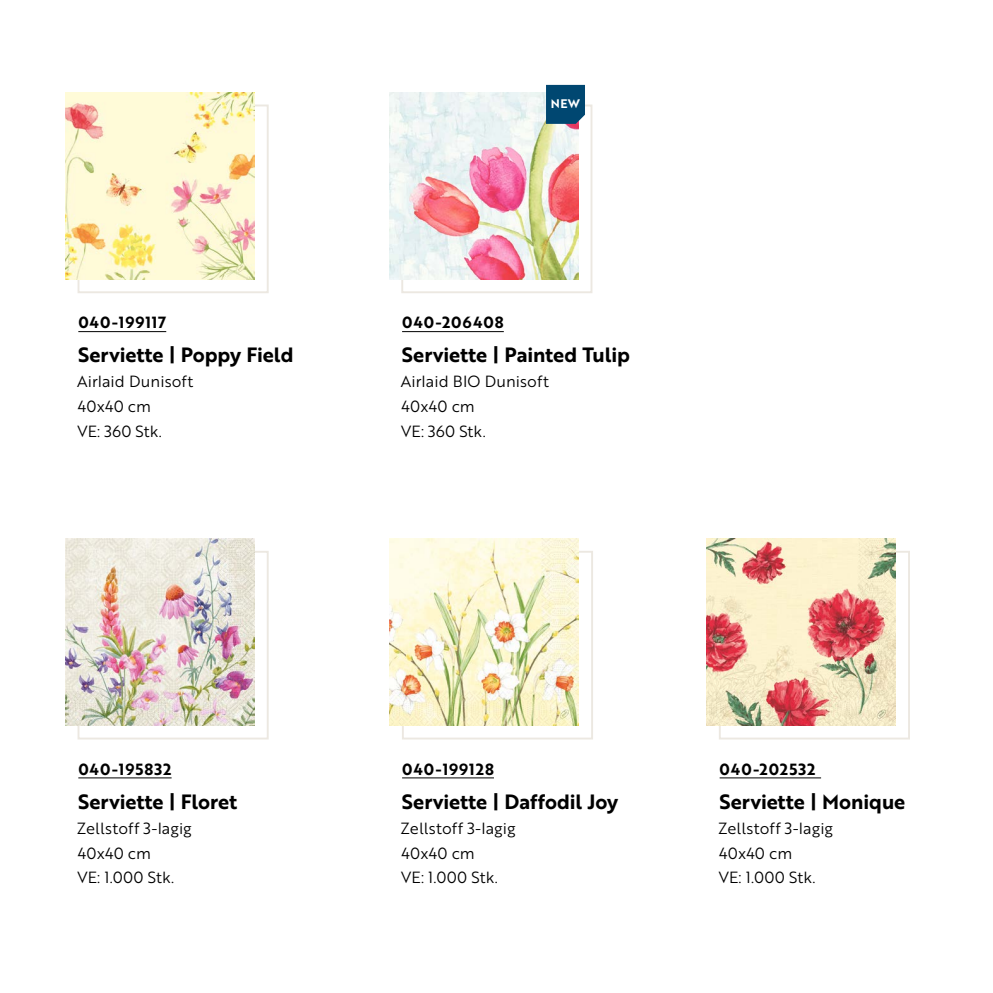
<style>
.page{position:relative;width:993px;height:993px;background:#fff}
.page>*{position:absolute;margin:0;border:0;box-sizing:border-box;transform-origin:0 0}
.t1{font:20.12px "Brother 1816 Bold";color:#000}
.t2{font:15.75px/24.8px "Brother 1816 Book";letter-spacing:.01em;color:#000}
.t3{font:15.75px "Brother 1816 Bold";letter-spacing:.06em;color:#000}
.t4{font:12.08px "Brother 1816 Bold";color:#fff}
</style>
<div class="page">
<div style="left:402px;top:550px;width:191px;height:189px;border:2px solid #ece8e1"></div>
<div style="left:718px;top:550px;width:191px;height:189px;border:2px solid #ece8e1"></div>
<img style="left:389px;top:538px;width:189px;height:187px">
<div style="left:77px;top:104px;width:191px;height:189px;border:2px solid #ece8e1"></div>
<img style="left:65px;top:92px;width:189px;height:187px">
<img style="left:706px;top:538px;width:189px;height:187px">
<hr style="left:402px;top:777px;width:92px;height:1px;background:#000">
<hr style="left:719px;top:777px;width:101px;height:1px;background:#000">
<div style="left:401px;top:104px;width:191px;height:189px;border:2px solid #ece8e1"></div>
<img style="left:389px;top:92px;width:189px;height:187px">
<div style="left:77px;top:550px;width:191px;height:189px;border:2px solid #ece8e1"></div>
<img style="left:65px;top:538px;width:189px;height:187px">
<hr style="left:78px;top:331px;width:88px;height:1px;background:#000">
<svg style="left:546px;top:85px;width:38px;height:39px"></svg>
<hr style="left:402px;top:331px;width:101px;height:1px;background:#000">
<hr style="left:78px;top:777px;width:93px;height:1px;background:#000">
<p class="t3" style="left:78px;top:310px;width:89px">040-199117</p>
<p class="t1" style="left:78px;top:340px;width:217px">Serviette | Poppy Field</p>
<p class="t2" style="left:77px;top:368px;width:118px">Airlaid Dunisoft<br>40x40 cm<br>VE: 360 Stk.</p>
<p class="t4" style="left:550px;top:94px;width:31px">NEW</p>
<p class="t3" style="left:402px;top:310px;width:103px">040-206408</p>
<p class="t1" style="left:402px;top:340px;width:229px">Serviette | Painted Tulip</p>
<p class="t2" style="left:400px;top:368px;width:149px">Airlaid BIO Dunisoft<br>40x40 cm<br>VE: 360 Stk.</p>
<p class="t3" style="left:78px;top:756px;width:95px">040-195832</p>
<p class="t1" style="left:78px;top:786px;width:160px">Serviette | Floret</p>
<p class="t2" style="left:77px;top:814px;width:116px">Zellstoff 3-lagig<br>40x40 cm<br>VE: 1.000 Stk.</p>
<p class="t3" style="left:402px;top:756px;width:93px">040-199128</p>
<p class="t1" style="left:402px;top:786px;width:218px">Serviette | Daffodil Joy</p>
<p class="t2" style="left:400px;top:814px;width:116px">Zellstoff 3-lagig<br>40x40 cm<br>VE: 1.000 Stk.</p>
<p class="t3" style="left:719px;top:756px;width:97px">040-202532</p>
<p class="t1" style="left:719px;top:786px;width:187px">Serviette | Monique</p>
<p class="t2" style="left:717px;top:814px;width:116px">Zellstoff 3-lagig<br>40x40 cm<br>VE: 1.000 Stk.</p>
</div>
